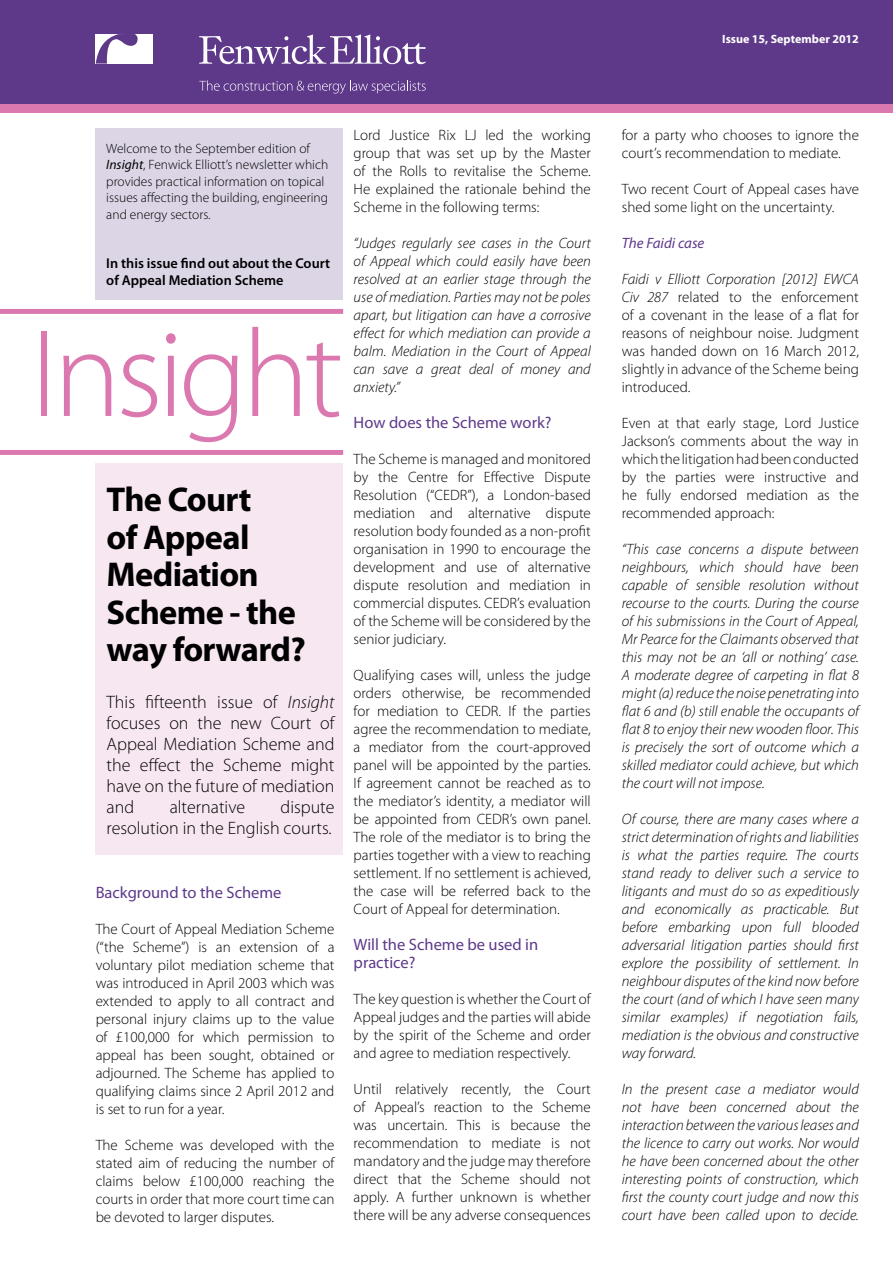
<style>
.page{position:relative;width:893px;height:1263px;background:#fff}
.page>*{position:absolute;margin:0;border:0;box-sizing:border-box;transform-origin:0 0}
.t1{font:300 125.4px "Myriad Pro";letter-spacing:-.04em;color:#db78b0}
.t2{font:700 34.5px/37.5px "Myriad Pro";letter-spacing:-.02em;color:#000}
.t3{font:300 18px/21px "Myriad Pro";color:#000;text-align:justify}
.t4{font:16.5px/18px "Myriad Pro";color:#5e398a}
.t5{font:300 15px/18px "Myriad Pro";color:#000;text-align:justify}
.t6{font:italic 300 15px/18px "Myriad Pro";color:#000;text-align:justify}
.t7{font:italic 15px "Myriad Pro";color:#5e398a}
.t8{font:600 14.25px/16.5px "Myriad Pro";color:#000}
.t9{font:300 13.5px/16.5px "Myriad Pro";color:#000}
.t10{font:700 12px "Myriad Pro";color:#fff}
.s1{font-weight:400;font-style:italic}
.s2{font-style:italic}
</style>
<div class="page">
<div style="left:96px;top:463px;width:247px;height:392px;background:#f7e7f1"></div>
<div style="left:96px;top:128px;width:247px;height:172px;background:#dcd5e6"></div>
<div style="left:0;top:0;width:893px;height:107px;background:#5e398a"></div>
<svg style="left:199px;top:34px;width:227px;height:30px"></svg>
<div style="left:96px;top:34px;width:57px;height:30px;background:#fff"></div>
<svg style="left:96px;top:34px;width:42px;height:30px"></svg>
<svg style="left:199px;top:80px;width:227px;height:14px"></svg>
<div style="left:0;top:105px;width:893px;height:8px;background:#db78b0"></div>
<div style="left:0;top:309px;width:343px;height:5px;background:#db78b0"></div>
<div style="left:0;top:450px;width:343px;height:5px;background:#db78b0"></div>
<p class="t10" style="left:722px;top:31px;width:138px">Issue 15, September 2012</p>
<p class="t9" style="left:106px;top:140px;width:224px">Welcome to the September edition of <span class="s1">Insight</span>, Fenwick Elliott’s newsletter which provides practical information on topical issues affecting the building, engineering and energy sectors.</p>
<p class="t8" style="left:106px;top:255px;width:225px">In this issue find out about the Court of Appeal Mediation Scheme</p>
<h1 class="t1" style="left:30px;top:299px;width:314px">Insight</h1>
<h2 class="t2" style="left:107px;top:479px;width:201px">The Court<br>of Appeal<br>Mediation<br>Scheme - the way forward?</h2>
<p class="t3" style="left:107px;top:691px;width:229px">This fifteenth issue of <span class="s2">Insight </span>focuses on the new Court of Appeal Mediation Scheme and the effect the Scheme might have on the future of mediation and</p>
<p class="t3" style="left:107px;top:796px;width:229px;text-align:right">dispute<br>resolution in the English courts.</p>
<p class="t3" style="left:170px;top:796px;width:77px">alternative</p>
<p class="t4" style="left:96px;top:883px;width:187px">Background to the Scheme</p>
<p class="t5" style="left:96px;top:919px;width:240px">The Court of Appeal Mediation Scheme (“the Scheme”) is an extension of a voluntary pilot mediation scheme that was introduced in April 2003 which was extended to apply to all contract and personal injury claims up to the value of £100,000 for which permission to appeal has been sought, obtained or adjourned. The Scheme has applied to qualifying claims since 2 April 2012 and is set to run for a year.</p>
<p class="t5" style="left:96px;top:1135px;width:240px">The Scheme was developed with the stated aim of reducing the number of claims below £100,000 reaching the courts in order that more court time can be devoted to larger disputes.</p>
<p class="t5" style="left:354px;top:125px;width:239px">Lord Justice Rix LJ led the working group that was set up by the Master of the Rolls to revitalise the Scheme.<br>He explained the rationale behind the Scheme in the following terms:</p>
<p class="t6" style="left:354px;top:233px;width:239px">“Judges regularly see cases in the Court of Appeal which could easily have been resolved at an earlier stage through the use of mediation. Parties may not be poles apart, but litigation can have a corrosive effect for which mediation can provide a balm. Mediation in the Court of Appeal can save a great deal of money and anxiety.”</p>
<p class="t4" style="left:354px;top:413px;width:199px">How does the Scheme work?</p>
<p class="t5" style="left:354px;top:449px;width:239px">The Scheme is managed and monitored by the Centre for Effective Dispute Resolution (“CEDR”), a London-based mediation and alternative dispute resolution body founded as a non-profit organisation in 1990 to encourage the development and use of alternative dispute resolution and mediation in commercial disputes. CEDR’s evaluation of the Scheme will be considered by the senior judiciary.</p>
<p class="t5" style="left:354px;top:665px;width:239px">Qualifying cases will, unless the judge orders otherwise, be recommended for mediation to CEDR. If the parties agree the recommendation to mediate, a mediator from the court-approved panel will be appointed by the parties.<br>If agreement cannot be reached as to the mediator’s identity, a mediator will be appointed from CEDR’s own panel.<br>The role of the mediator is to bring the parties together with a view to reaching settlement. If no settlement is achieved, the case will be referred back to the Court of Appeal for determination.</p>
<p class="t4" style="left:354px;top:935px;width:186px">Will the Scheme be used in practice?</p>
<p class="t5" style="left:354px;top:989px;width:239px">The key question is whether the Court of Appeal judges and the parties will abide by the spirit of the Scheme and order and agree to mediation respectively.</p>
<p class="t5" style="left:354px;top:1079px;width:239px">Until relatively recently, the Court of Appeal’s reaction to the Scheme was uncertain. This is because the recommendation to mediate is not mandatory and the judge may therefore direct that the Scheme should not apply. A further unknown is whether there will be any adverse consequences</p>
<p class="t5" style="left:622px;top:125px;width:239px">for a party who chooses to ignore the court’s recommendation to mediate.</p>
<p class="t5" style="left:622px;top:179px;width:239px">Two recent Court of Appeal cases have shed some light on the uncertainty.</p>
<p class="t7" style="left:622px;top:233px;width:84px">The Faidi case</p>
<p class="t5" style="left:622px;top:269px;width:239px"><span class="s2">Faidi v Elliott Corporation [2012] EWCA Civ 287</span> related to the enforcement of a covenant in the lease of a flat for reasons of neighbour noise. Judgment was handed down on 16 March 2012, slightly in advance of the Scheme being introduced.</p>
<p class="t5" style="left:622px;top:413px;width:239px">Even at that early stage, Lord Justice Jackson’s comments about the way in which the litigation had been conducted by the parties were instructive and he fully endorsed mediation as the recommended approach:</p>
<p class="t6" style="left:622px;top:539px;width:239px">“This case concerns a dispute between neighbours, which should have been capable of sensible resolution without recourse to the courts. During the course of his submissions in the Court of Appeal, Mr Pearce for the Claimants observed that this may not be an ‘all or nothing’ case.<br>A moderate degree of carpeting in flat 8 might (a) reduce the noise penetrating into flat 6 and (b) still enable the occupants of flat 8 to enjoy their new wooden floor. This is precisely the sort of outcome which a skilled mediator could achieve, but which the court will not impose.</p>
<p class="t6" style="left:622px;top:809px;width:239px">Of course, there are many cases where a strict determination of rights and liabilities is what the parties require. The courts stand ready to deliver such a service to litigants and must do so as expeditiously and economically as practicable. But before embarking upon full blooded adversarial litigation parties should first explore the possibility of settlement. In neighbour disputes of the kind now before the court (and of which I have seen many similar examples) if negotiation fails, mediation is the obvious and constructive way forward.</p>
<p class="t6" style="left:622px;top:1079px;width:239px">In the present case a mediator would not have been concerned about the interaction between the various leases and the licence to carry out works. Nor would he have been concerned about the other interesting points of construction, which first the county court judge and now this court have been called upon to decide.</p>
</div>
